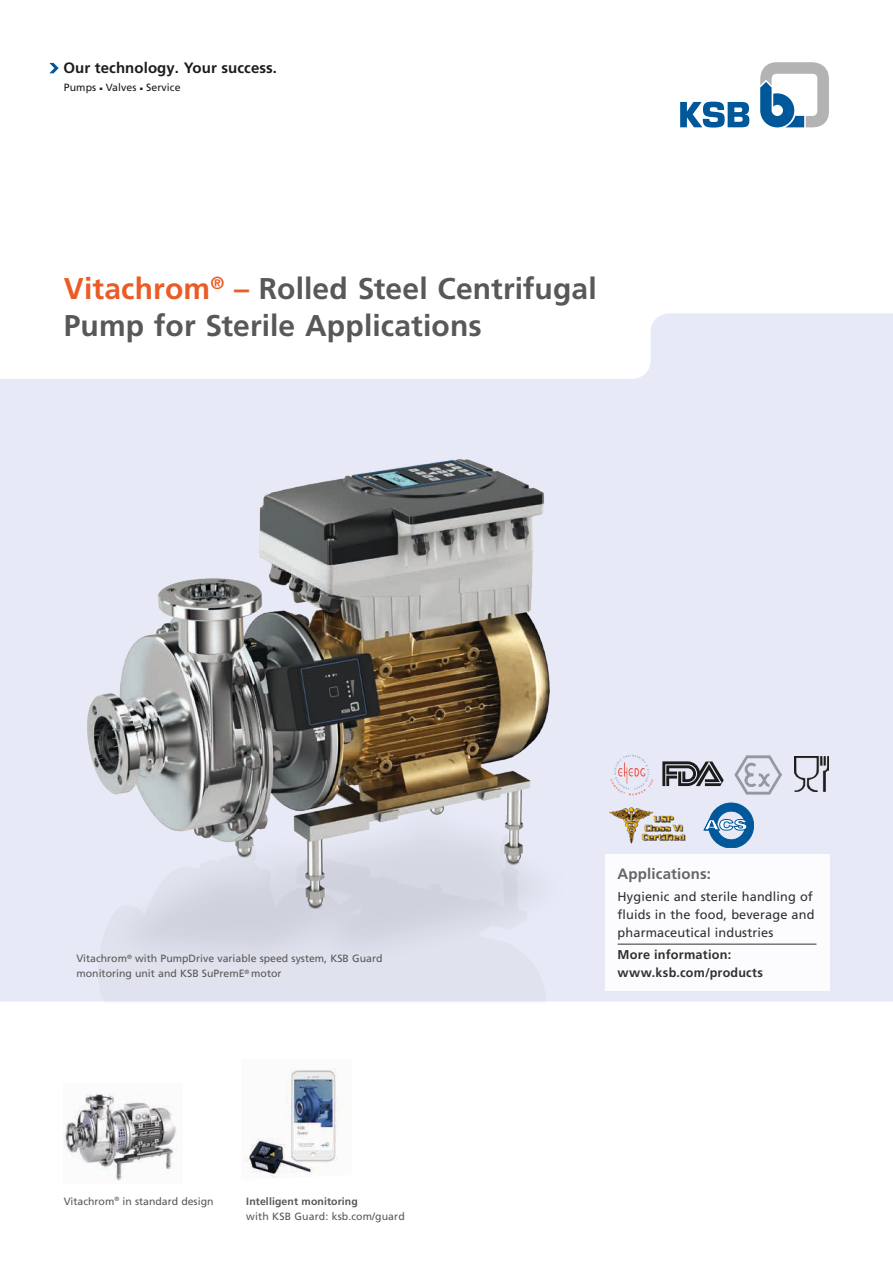
<style>
.page{position:relative;width:893px;height:1263px;background:#fff}
.page>*{position:absolute;margin:0;border:0;box-sizing:border-box;transform-origin:0 0}
.t1{font:700 30px/37.5px "Frutiger LT Pro";letter-spacing:.005em;color:#585857}
.t2{font:700 15px "Frutiger LT Pro";letter-spacing:.005em;color:#1c1c1b}
.t3{font:700 15px "Frutiger LT Pro";letter-spacing:.01em;color:#585857}
.t4{font:12.75px/18px "Frutiger LT Pro";letter-spacing:.01em;color:#1c1c1b}
.t5{font:700 12.75px/18px "Frutiger LT Pro";letter-spacing:.015em;color:#1c1c1b}
.t6{font:10.5px/15px "Frutiger LT Pro";color:#585857}
.t7{font:700 10.5px "Frutiger LT Pro";letter-spacing:.01em;color:#585857}
.t8{font:10.5px "Frutiger LT Pro";letter-spacing:.01em;color:#1c1c1b}
.s1{color:#ea5c26}
</style>
<div class="page">
<img style="left:0;top:313px;width:893px;height:688px">
<svg style="left:760px;top:62px;width:69px;height:65px"></svg>
<svg style="left:680px;top:102px;width:69px;height:26px"></svg>
<svg style="left:49px;top:63px;width:10px;height:10px"></svg>
<img style="left:64px;top:1093px;width:114px;height:88px">
<svg style="left:662px;top:761px;width:62px;height:25px;background:#76777c"></svg>
<img style="left:735px;top:755px;width:46px;height:40px">
<img style="left:794px;top:757px;width:35px;height:34px">
<svg style="left:704px;top:803px;width:50px;height:45px;background:#73a1c7"></svg>
<img style="left:633px;top:806px;width:54px;height:40px">
<img style="left:633px;top:750px;width:22px;height:50px">
<div style="left:605px;top:855px;width:224px;height:136px;background:#fff"></div>
<hr style="left:618px;top:944px;width:198px;height:1px;background:#1c1c1b">
<img style="left:39px;top:422px;width:594px;height:580px">
<img style="left:245px;top:1068px;width:94px;height:110px">
<h2 class="t2" style="left:63px;top:59px;width:215px">Our technology. Your success.</h2>
<p class="t8" style="left:64px;top:81px;width:118px">Pumps ■ Valves ■ Service</p>
<h1 class="t1" style="left:64px;top:270px;width:534px"><span class="s1">Vitachrom</span><sup>®</sup> <span class="s1">–</span> Rolled Steel Centrifugal<br>Pump for Sterile Applications</h1>
<p class="t6" style="left:76px;top:951px;width:308px">Vitachrom<sup>®</sup> with PumpDrive variable speed system, KSB Guard monitoring unit and KSB SuPremE<sup>®</sup> motor</p>
<p class="t6" style="left:64px;top:1194px;width:151px">Vitachrom<sup>®</sup> in standard design</p>
<p class="t7" style="left:246px;top:1195px;width:113px">Intelligent monitoring</p>
<p class="t6" style="left:246px;top:1209px;width:160px">with KSB Guard: ksb.com/guard</p>
<h2 class="t3" style="left:618px;top:865px;width:95px">Applications:</h2>
<p class="t4" style="left:618px;top:888px;width:198px">Hygienic and sterile handling of fluids in the food, beverage and pharmaceutical industries</p>
<p class="t5" style="left:618px;top:946px;width:147px">More information: www.ksb.com/products</p>
</div>
